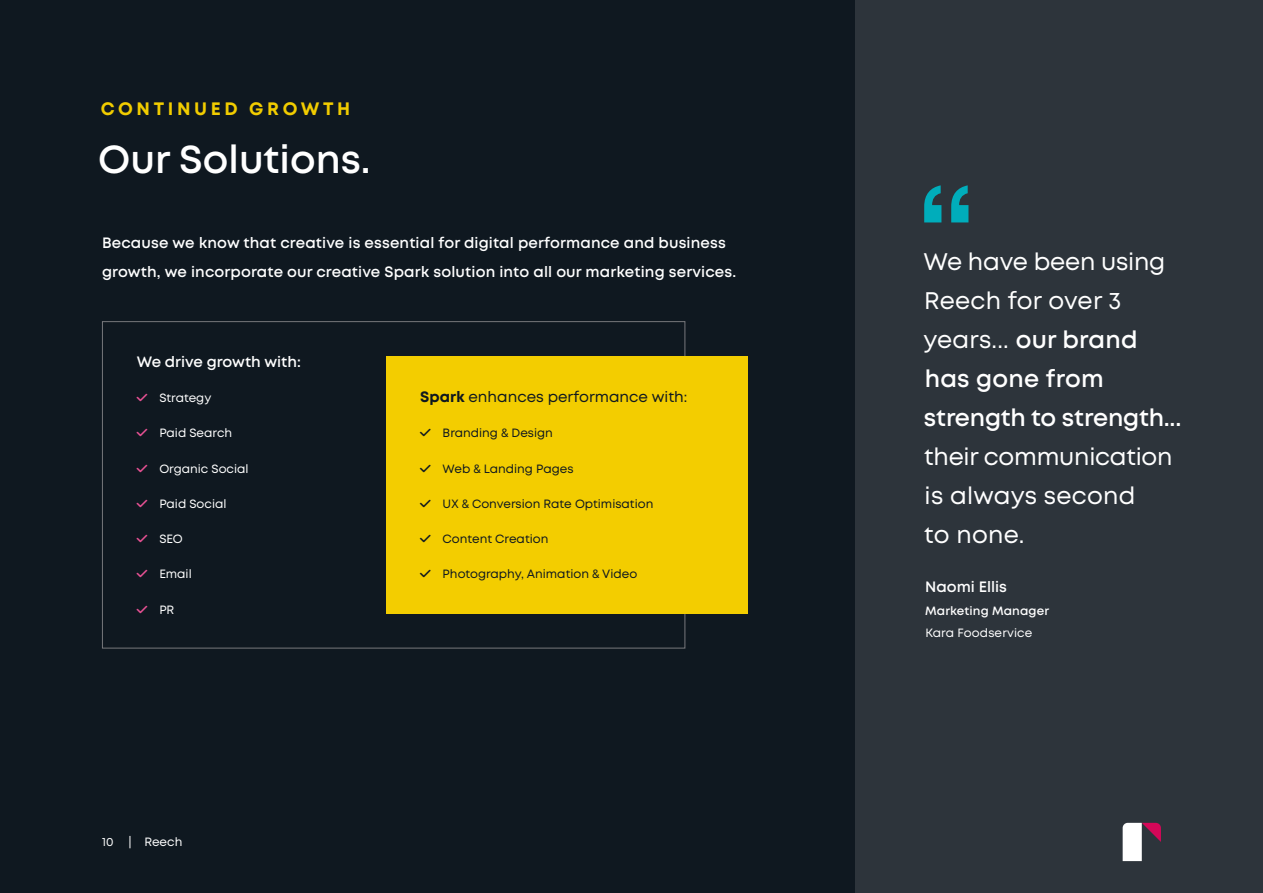
<style>
.page{position:relative;width:1263px;height:893px;background:#0f1820}
.page>*{position:absolute;margin:0;border:0;box-sizing:border-box;transform-origin:0 0}
.t1{font:600 39px "Mont";color:#fff}
.t2{font:600 24px/39px "Mont";letter-spacing:-.01em;color:#fff}
.t3{font:24px/39px "Mont";letter-spacing:-.01em;color:#fff}
.t4{font:700 18px "Mont";letter-spacing:.2em;color:#f1cc00}
.t5{font:600 15px/28.5px "Mont";letter-spacing:.01em;color:#fff}
.t6{font:15px "Mont";color:#0f1820}
.t7{font:12px "Mont";color:#0f1820}
.t8{font:12px "Mont";color:#fff}
.t9{font:600 12px "Mont";letter-spacing:.01em;color:#fff}
.s1{font-weight:700}
.s2{font-weight:400}
</style>
<div class="page">
<div style="left:855px;top:0;width:408px;height:893px;background:#2d343b"></div>
<svg style="left:924px;top:185px;width:44px;height:37px"></svg>
<svg style="left:1123px;top:823px;width:38px;height:38px"></svg>
<div style="left:386px;top:356px;width:361px;height:258px;background:#f3cd00"></div>
<p class="t4" style="left:101px;top:97px;width:251px">CONTINUED GROWTH</p>
<h1 class="t1" style="left:98px;top:135px;width:274px">Our Solutions.</h1>
<p class="t5" style="left:102px;top:229px;width:636px">Because we know that creative is essential for digital performance and business growth, we incorporate our creative Spark solution into all our marketing services.</p>
<p class="t5" style="left:137px;top:347px;width:166px">We drive growth with:</p>
<p class="t8" style="left:159px;top:390px;width:54px">Strategy</p>
<p class="t8" style="left:159px;top:426px;width:74px">Paid Search</p>
<p class="t8" style="left:159px;top:461px;width:91px">Organic Social</p>
<p class="t8" style="left:159px;top:496px;width:69px">Paid Social</p>
<p class="t8" style="left:159px;top:531px;width:25px">SEO</p>
<p class="t8" style="left:159px;top:567px;width:34px">Email</p>
<p class="t8" style="left:159px;top:602px;width:17px">PR</p>
<p class="t8" style="left:102px;top:834px;width:13px">10</p>
<p class="t8" style="left:129px;top:834px;width:55px">| Reech</p>
<p class="t6" style="left:420px;top:387px;width:269px"><span class="s1">Spark</span> enhances performance with:</p>
<p class="t7" style="left:443px;top:426px;width:112px">Branding &amp; Design</p>
<p class="t7" style="left:443px;top:461px;width:133px">Web &amp; Landing Pages</p>
<p class="t7" style="left:443px;top:496px;width:212px">UX &amp; Conversion Rate Optimisation</p>
<p class="t7" style="left:443px;top:531px;width:107px">Content Creation</p>
<p class="t7" style="left:443px;top:567px;width:196px">Photography, Animation &amp; Video</p>
<h2 class="t2" style="left:923px;top:242px;width:260px"><span class="s2">We have been using<br>Reech for over 3 years...</span> our brand has gone from strength to strength...</h2>
<h2 class="t3" style="left:924px;top:437px;width:250px">their communication is always second<br>to none.</h2>
<p class="t5" style="left:925px;top:573px;width:83px">Naomi Ellis</p>
<p class="t9" style="left:925px;top:603px;width:125px">Marketing Manager</p>
<p class="t8" style="left:925px;top:626px;width:108px">Kara Foodservice</p>
</div>
